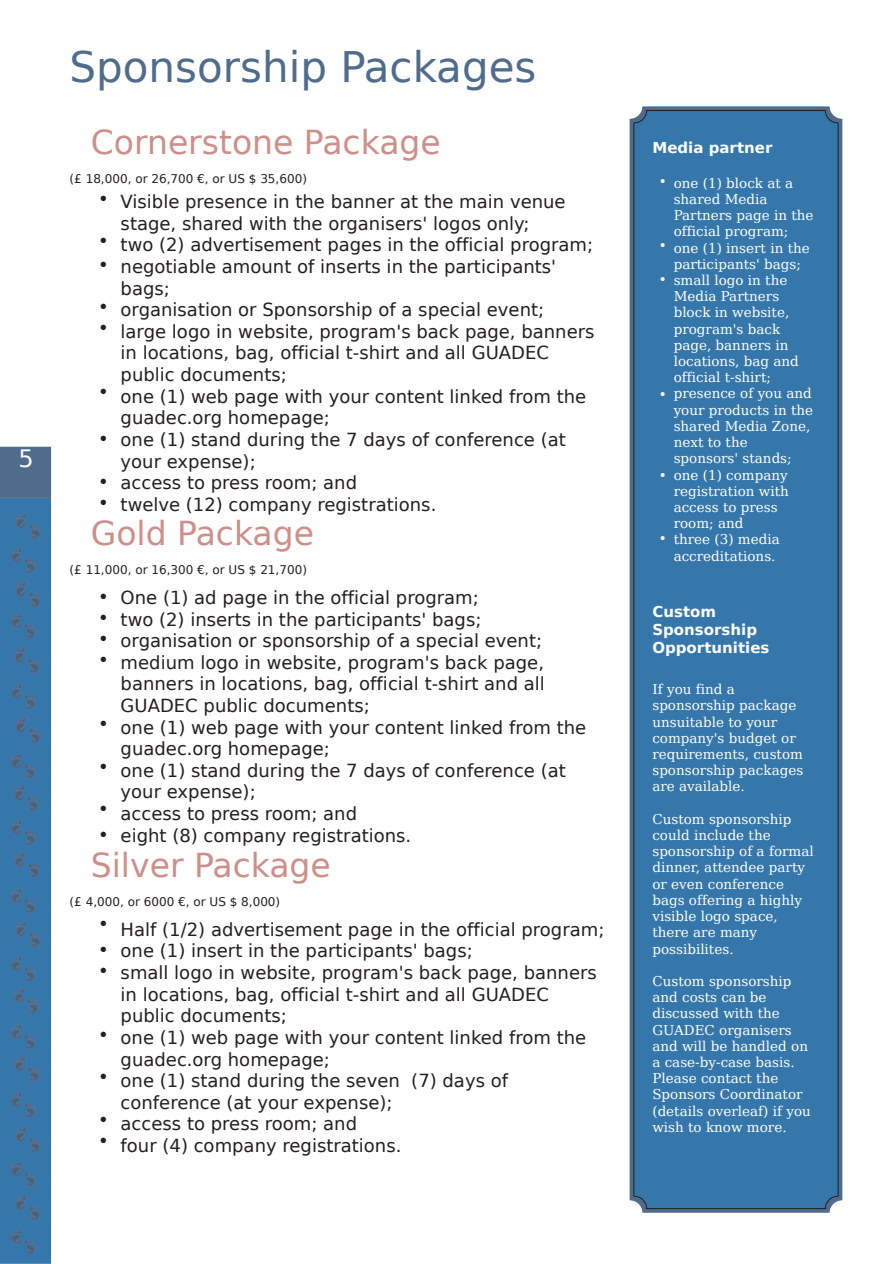
<style>
.page{position:relative;width:893px;height:1264px;background:#fff}
.page>*{position:absolute;margin:0;border:0;box-sizing:border-box;transform-origin:0 0}
.t1{font:42px "Bitstream Vera Sans";letter-spacing:-.01em;color:#506c8c}
.t2{font:33px "Bitstream Vera Sans";letter-spacing:-.02em;color:#ce8f8a}
.t3{font:24px "Bitstream Vera Sans";color:#fff}
.t4{font:18px/21.6px "Bitstream Vera Sans";letter-spacing:-.02em;color:#231f20}
.t5{font:18px/21.6px "Bitstream Vera Sans";color:#231f20}
.t6{font:18px/21.3px "Bitstream Vera Serif";color:#231f20}
.t7{font:700 15px/18px "Bitstream Vera Sans";color:#fff}
.t8{font:13.5px/16.2px "Bitstream Vera Serif";letter-spacing:-.035em;color:#fff}
.t9{font:13.5px/16.2px "Bitstream Vera Serif";letter-spacing:-.005em;color:#fff}
.t10{font:12px "Bitstream Vera Sans";color:#231f20}
.s1{font-family:"Bitstream Vera Serif"}
</style>
<div class="page">
<svg style="left:629px;top:106px;width:213px;height:1106px;background:#5a7089"></svg>
<div style="left:634px;top:110px;width:204px;height:1098px;background:#3677ab"></div>
<div style="left:0;top:497px;width:51px;height:766px;background:#3677ab"></div>
<div style="left:0;top:446px;width:51px;height:51px;background:#506c8c"></div>
<img style="left:14px;top:514px;width:27px;height:26px">
<img style="left:10px;top:547px;width:26px;height:27px">
<img style="left:14px;top:582px;width:27px;height:26px">
<img style="left:10px;top:613px;width:26px;height:26px">
<img style="left:13px;top:648px;width:27px;height:26px">
<img style="left:11px;top:683px;width:25px;height:27px">
<img style="left:14px;top:718px;width:27px;height:26px">
<img style="left:10px;top:753px;width:26px;height:26px">
<img style="left:13px;top:785px;width:26px;height:27px">
<img style="left:10px;top:819px;width:26px;height:27px">
<img style="left:13px;top:852px;width:27px;height:26px">
<img style="left:10px;top:888px;width:26px;height:26px">
<img style="left:14px;top:922px;width:27px;height:26px">
<img style="left:10px;top:956px;width:26px;height:26px">
<img style="left:13px;top:988px;width:26px;height:26px">
<img style="left:10px;top:1024px;width:26px;height:26px">
<img style="left:13px;top:1056px;width:27px;height:26px">
<img style="left:10px;top:1092px;width:26px;height:26px">
<img style="left:14px;top:1127px;width:27px;height:26px">
<img style="left:10px;top:1161px;width:26px;height:26px">
<img style="left:14px;top:1195px;width:27px;height:26px">
<img style="left:10px;top:1229px;width:26px;height:26px">
<h3 class="t3" style="left:19px;top:442px;width:17px">5</h3>
<h1 class="t1" style="left:70px;top:37px;width:463px">Sponsorsh ip Pack age s</h1>
<h2 class="t2" style="left:91px;top:119px;width:343px">Corne rstone Pack age</h2>
<p class="t10" style="left:70px;top:170px;width:240px">(£ 18,000, or 26,700 €, or US $35,600)</p>
<p class="t4" style="left:121px;top:190px;width:483px;text-indent:-22px"><sup>•</sup>Visible pre se nce in th e banne r atth e m ain ve nue stage , sh are d w ith th e organise rs' logos only;<br>tw o (2) adve rtise m e ntpage s in th e officialprogram ; ne gotiable am ountofinse rts in th e participants' bags;<br>organisation or Sponsorsh ip ofa spe ciale ve nt;<br>large logo in w e bsite , program 's back page , banne rs in locations, bag, officialt-sh irtand allGUADEC public docum e nts;<br>one (1) w e b page w ith your conte ntlink e d from th e guade c.org h om e page ;</p>
<p class="t5" style="left:121px;top:427px;width:451px;text-indent:-22px"><span class="s1">•</span>one (1) stand during th e 7 days ofconfe re nce (at your e xpe nse );</p>
<p class="t4" style="left:121px;top:471px;width:317px;text-indent:-22px"><span class="s1">•</span>acce ss to pre ss room ;and<br>tw e lve (12) com pany re gistrations.</p>
<p class="t6" style="left:98px;top:230px;width:26px">•</p>
<p class="t6" style="left:98px;top:254px;width:26px">•</p>
<p class="t6" style="left:98px;top:296px;width:26px">•</p>
<p class="t6" style="left:98px;top:317px;width:26px">•</p>
<p class="t6" style="left:98px;top:381px;width:26px">•</p>
<p class="t6" style="left:98px;top:492px;width:26px">•</p>
<h2 class="t2" style="left:91px;top:510px;width:216px">Gold Pack age</h2>
<p class="t10" style="left:70px;top:561px;width:240px">(£ 11,000, or 16,300 €, or US $21,700)</p>
<p class="t4" style="left:98px;top:585px;width:391px"><span class="s1">•</span>O ne (1) ad page in th e officialprogram ;</p>
<p class="t5" style="left:121px;top:607px;width:462px;text-indent:-22px"><span class="s1">•</span>tw o (2) inse rts in th e participants' bags; organisation or sponsorsh ip ofa spe ciale ve nt;<br>m e dium logo in w e bsite , program 's back page , banne rs in locations, bag, officialt-sh irtand all GUADEC public docum e nts;<br>one (1) w e b page w ith your conte ntlink e d from th e guade c.org h om e page ;<br>one (1) stand during th e 7 days ofconfe re nce (at your e xpe nse );<br>acce ss to pre ss room ;and</p>
<p class="t4" style="left:98px;top:823px;width:315px"><span class="s1">•</span>e igh t(8) com pany re gistrations.</p>
<p class="t6" style="left:98px;top:628px;width:26px">• •</p>
<p class="t6" style="left:98px;top:713px;width:26px">•</p>
<p class="t6" style="left:98px;top:755px;width:26px">•</p>
<p class="t6" style="left:98px;top:798px;width:26px">•</p>
<h2 class="t2" style="left:91px;top:841px;width:233px">Silve r Pack age</h2>
<p class="t10" style="left:70px;top:893px;width:213px">(£ 4,000, or 6000 €, or US $8,000)</p>
<p class="t6" style="left:98px;top:913px;width:26px">•</p>
<p class="t4" style="left:121px;top:917px;width:494px">H alf(1/2) adve rtise m e ntpage in th e officialprogram ;</p>
<p class="t4" style="left:121px;top:938px;width:475px;text-indent:-22px"><span class="s1">•</span>one (1) inse rtin th e participants' bags;<br>sm alllogo in w e bsite , program 's back page , banne rs in locations, bag, officialt-sh irtand allGUADEC public docum e nts;<br>one (1) w e b page w ith your conte ntlink e d from th e guade c.org h om e page ;<br>one (1) stand during th e se ve n (7) days of<br>confe re nce (atyour e xpe nse );<br>acce ss to pre ss room ;and<br>four (4) com pany re gistrations.</p>
<p class="t6" style="left:98px;top:959px;width:26px">•</p>
<p class="t6" style="left:98px;top:1023px;width:26px">•</p>
<p class="t6" style="left:98px;top:1066px;width:26px">•</p>
<p class="t6" style="left:98px;top:1108px;width:26px">• •</p>
<p class="t7" style="left:652px;top:137px;width:123px">M e dia partne r</p>
<p class="t8" style="left:673px;top:175px;width:139px">one (1) block ata<br>sh ared Media<br>Partne rs page in th e officialprogram ; one (1) inse rtin th e participants ' bags; sm alllogo in th e<br>M e dia Partne rs block in w e bsite , program 's back<br>page , banne rs in locations , bag and officialt-s h irt;<br>pre se nce ofyou and your products in th e sh ared Media Z one, ne xtto th e sponsors' stands; one (1) com pany<br>re gistration w ith acce ss to pre ss<br>room ;and<br>th ree (3)m edia accre ditations .</p>
<p class="t8" style="left:659px;top:173px;width:20px">•</p>
<p class="t8" style="left:659px;top:237px;width:20px">•</p>
<p class="t8" style="left:659px;top:271px;width:20px">•</p>
<p class="t8" style="left:659px;top:386px;width:20px">•</p>
<p class="t8" style="left:659px;top:466px;width:20px">•</p>
<p class="t8" style="left:659px;top:530px;width:20px">•</p>
<p class="t7" style="left:652px;top:601px;width:117px">Custom<br>Sponsorsh ip<br>Opportunitie s</p>
<p class="t9" style="left:652px;top:681px;width:151px">Ifyou find a<br>sponsors h ip pack age unsuitable to your com pany's budge tor re quire m e nts, custom sponsorsh ip pack age s are available .</p>
<p class="t8" style="left:652px;top:810px;width:171px">Custom sponsorsh ip could include th e sponsorsh ip ofa form al dinne r, atte nde e party or e ve n confe re nce<br>bags offe ring a h igh ly visible logo space ,<br>th e re are m any possibilite s.</p>
<p class="t8" style="left:652px;top:972px;width:159px">Custom sponsorsh ip and costs can be discussed w ith th e<br>GUADEC organise rs and w illbe h andle d on a case -by-case basis.<br>Ple as e contactth e<br>Sponsors Coordinator (de tails ove rle af) ifyou w ish to k now m ore.</p>
</div>
